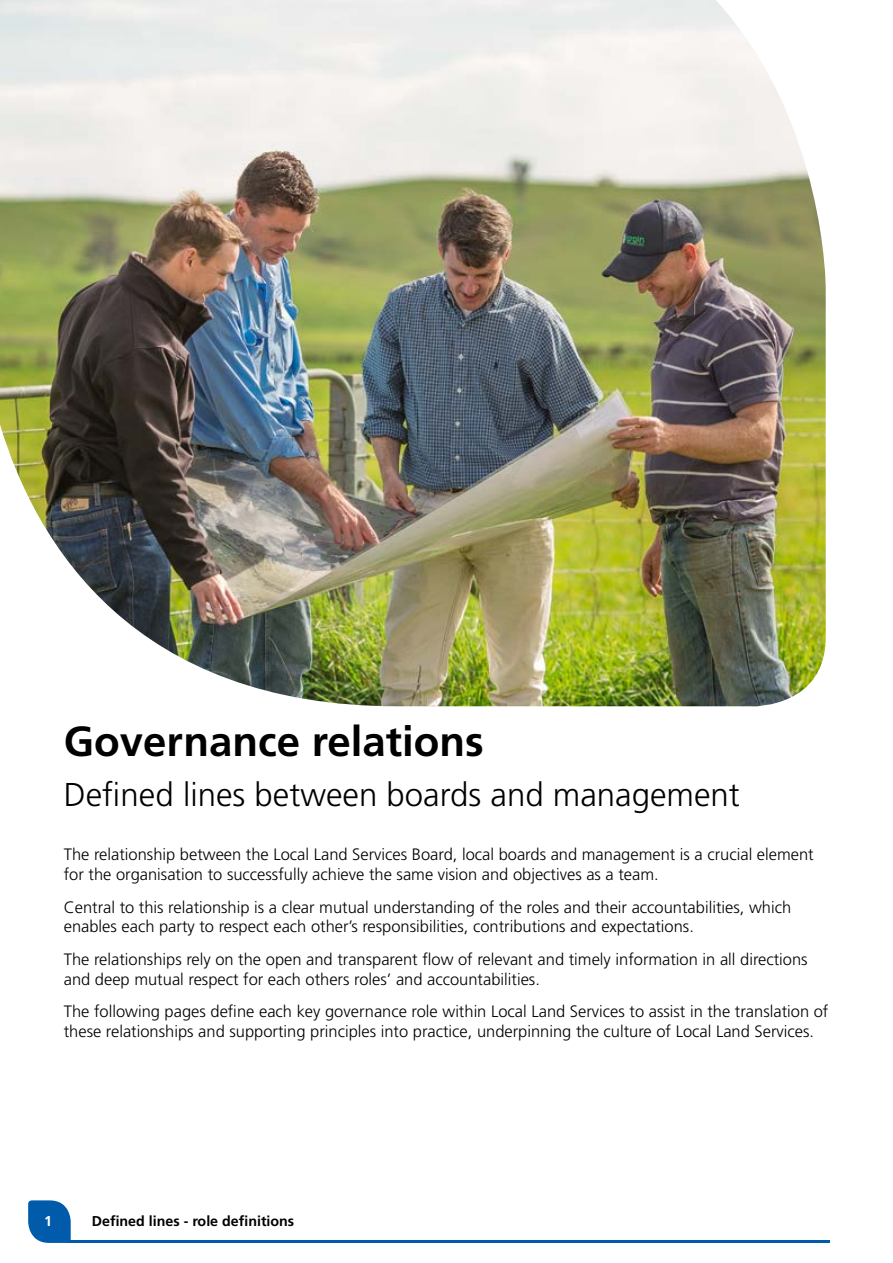
<style>
.page{position:relative;width:893px;height:1263px;background:#fff}
.page>*{position:absolute;margin:0;border:0;box-sizing:border-box;transform-origin:0 0}
.Headline_1{font:700 42px "Frutiger LT Std";color:#000}
.Headline_1-2{font:300 33px "Frutiger LT Std";color:#000}
.Board_text{font:300 16.5px/19.8px "Frutiger LT Std";color:#000}
.t1{font:700 14.25px "Frutiger LT Std";color:#000}
.t2{font:700 14.25px "Frutiger LT Std";color:#fff}
</style>
<div class="page">
<svg style="left:28px;top:1200px;width:43px;height:43px;background:#1e6eb4"></svg>
<hr style="left:66px;top:1240px;width:763px;height:3px;background:#005baa">
<hr style="left:892px;top:0;width:1px;height:332px;background:#53b7e8">
<img style="left:0;top:0;width:826px;height:706px">
<p class="Headline_1" style="left:64px;top:716px;width:422px">Governance relations</p>
<p class="Headline_1-2" style="left:64px;top:776px;width:678px">Defined lines between boards and management</p>
<p class="Board_text" style="left:64px;top:845px;width:751px">The relationship between the Local Land Services Board, local boards and management is a crucial element for the organisation to successfully achieve the same vision and objectives as a team.</p>
<p class="Board_text" style="left:64px;top:897px;width:729px">Central to this relationship is a clear mutual understanding of the roles and their accountabilities, which enables each party to respect each other’s responsibilities, contributions and expectations.</p>
<p class="Board_text" style="left:64px;top:949px;width:745px">The relationships rely on the open and transparent flow of relevant and timely information in all directions and deep mutual respect for each others roles’ and accountabilities.</p>
<p class="Board_text" style="left:64px;top:1002px;width:766px">The following pages define each key governance role within Local Land Services to assist in the translation of these relationships and supporting principles into practice, underpinning the culture of Local Land Services.</p>
<p class="t2" style="left:44px;top:1213px;width:9px">1</p>
<p class="t1" style="left:92px;top:1213px;width:204px">Defined lines - role definitions</p>
</div>
